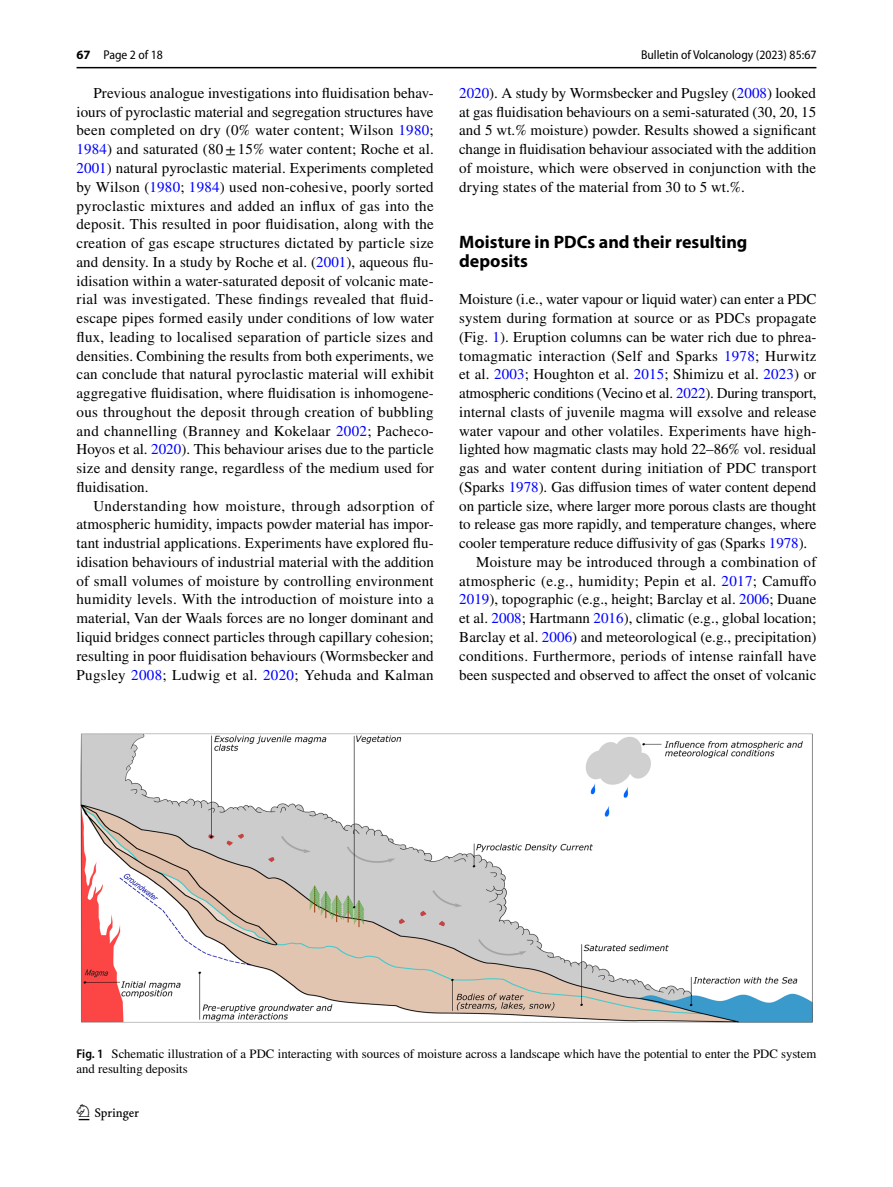
<style>
.page{position:relative;width:893px;height:1187px;background:#fff}
.page>*{position:absolute;margin:0;border:0;box-sizing:border-box;transform-origin:0 0}
.t1{font:22.5px "Springnew Regular 2";color:#000}
.t2{font:700 18px/18.8px "Myriad Pro";color:#000}
.t3{font:15px/18.8px "STIX";letter-spacing:.005em;color:#000;text-align:justify}
.t4{font:15px "STIX";letter-spacing:-.015em;color:#000}
.t5{font:12.75px/15px "STIX";color:#000}
.t6{font:semi-condensed 12.75px "Myriad Pro";color:#000}
.s1{font-weight:700;font-stretch:normal}
.s2{color:#00f}
.s3{font-family:"Myriad Pro";font-weight:600;font-stretch:semi-condensed}
</style>
<div class="page">
<hr style="left:77px;top:67px;width:739px;height:1px;background:#000">
<img style="left:81px;top:733px;width:731px;height:289px">
<p class="t6" style="left:77px;top:48px;width:88px"><span class="s1">67</span> Page 2 of 18</p>
<p class="t3" style="left:77px;top:84px;width:359px;text-indent:17px">Previous analogue investigations into fluidisation behav&shy;iours of pyroclastic material and segregation structures have been completed on dry (0% water content; Wilson <span class="s2">1980</span>; <span class="s2">1984</span>) and saturated (80±15% water content; Roche et al.<br><span class="s2">2001</span>) natural pyroclastic material. Experiments completed by Wilson (<span class="s2">1980</span>; <span class="s2">1984</span>) used non-cohesive, poorly sorted pyroclastic mixtures and added an influx of gas into the deposit. This resulted in poor fluidisation, along with the creation of gas escape structures dictated by particle size and density. In a study by Roche et al. (<span class="s2">2001</span>), aqueous flu&shy;idisation within a water-saturated deposit of volcanic mate&shy;rial was investigated. These findings revealed that fluid&shy;escape pipes formed easily under conditions of low water flux, leading to localised separation of particle sizes and densities. Combining the results from both experiments, we can conclude that natural pyroclastic material will exhibit aggregative fluidisation, where fluidisation is inhomogene&shy;ous throughout the deposit through creation of bubbling and channelling (Branney and Kokelaar <span class="s2">2002</span>; Pacheco-Hoyos et al. <span class="s2">2020</span>). This behaviour arises due to the particle size and density range, regardless of the medium used for fluidisation.</p>
<p class="t3" style="left:77px;top:497px;width:359px;text-indent:17px">Understanding how moisture, through adsorption of atmospheric humidity, impacts powder material has impor&shy;tant industrial applications. Experiments have explored flu&shy;idisation behaviours of industrial material with the addition of small volumes of moisture by controlling environment humidity levels. With the introduction of moisture into a material, Van der Waals forces are no longer dominant and liquid bridges connect particles through capillary cohesion; resulting in poor fluidisation behaviours (Wormsbecker and Pugsley <span class="s2">2008</span>; Ludwig et al. <span class="s2">2020</span>; Yehuda and Kalman</p>
<p class="t6" style="left:641px;top:48px;width:177px">Bulletin of Volcanology (2023) 85:67</p>
<p class="t3" style="left:459px;top:84px;width:359px"><span class="s2">2020</span>). A study by Wormsbecker and Pugsley (<span class="s2">2008</span>) looked at gas fluidisation behaviours on a semi-saturated (30, 20, 15 and 5 wt.% moisture) powder. Results showed a significant change in fluidisation behaviour associated with the addition of moisture, which were observed in conjunction with the drying states of the material from 30 to 5 wt.%.</p>
<p class="t2" style="left:459px;top:232px;width:290px">Moisture in PDCs and their resulting deposits</p>
<p class="t3" style="left:459px;top:291px;width:359px">Moisture (i.e., water vapour or liquid water) can enter a PDC</p>
<p class="t3" style="left:459px;top:309px;width:359px">system during formation at source or as PDCs propagate</p>
<p class="t3" style="left:459px;top:328px;width:359px">(Fig. <span class="s2">1</span>). Eruption columns can be water rich due to phrea-</p>
<p class="t3" style="left:459px;top:347px;width:359px">tomagmatic interaction (Self and Sparks <span class="s2">1978</span>; Hurwitz</p>
<p class="t3" style="left:459px;top:366px;width:359px">et al. <span class="s2">2003</span>; Houghton et al. <span class="s2">2015</span>; Shimizu et al. <span class="s2">2023</span>) or</p>
<p class="t4" style="left:459px;top:383px;width:359px">atmospheric conditions (Vecino et al. <span class="s2">2022</span>). During transport,</p>
<p class="t3" style="left:459px;top:403px;width:359px">internal clasts of juvenile magma will exsolve and release</p>
<p class="t3" style="left:459px;top:422px;width:359px">water vapour and other volatiles. Experiments have high-</p>
<p class="t3" style="left:459px;top:441px;width:359px">lighted how magmatic clasts may hold 22–86% vol. residual</p>
<p class="t3" style="left:459px;top:459px;width:359px">gas and water content during initiation of PDC transport</p>
<p class="t3" style="left:459px;top:478px;width:359px">(Sparks <span class="s2">1978</span>). Gas diffusion times of water content depend</p>
<p class="t3" style="left:459px;top:497px;width:359px">on particle size, where larger more porous clasts are thought</p>
<p class="t3" style="left:459px;top:516px;width:359px">to release gas more rapidly, and temperature changes, where</p>
<p class="t3" style="left:459px;top:534px;width:350px">cooler temperature reduce diffusivity of gas (Sparks <span class="s2">1978</span>).</p>
<p class="t3" style="left:476px;top:553px;width:342px">Moisture may be introduced through a combination of</p>
<p class="t3" style="left:459px;top:572px;width:358px">atmospheric (e.g., humidity; Pepin et al. <span class="s2">2017</span>; Camuffo</p>
<p class="t3" style="left:459px;top:591px;width:359px"><span class="s2">2019</span>), topographic (e.g., height; Barclay et al. <span class="s2">2006</span>; Duane</p>
<p class="t3" style="left:459px;top:609px;width:358px">et al. <span class="s2">2008</span>; Hartmann <span class="s2">2016</span>), climatic (e.g., global location;</p>
<p class="t3" style="left:459px;top:628px;width:359px">Barclay et al. <span class="s2">2006</span>) and meteorological (e.g., precipitation)</p>
<p class="t3" style="left:459px;top:647px;width:359px">conditions. Furthermore, periods of intense rainfall have</p>
<p class="t3" style="left:459px;top:666px;width:359px">been suspected and observed to affect the onset of volcanic</p>
<p class="t5" style="left:77px;top:1046px;width:741px"><span class="s3">Fig. 1</span> Schematic illustration of a PDC interacting with sources of moisture across a landscape which have the potential to enter the PDC system and resulting deposits</p>
<h1 class="t1" style="left:79px;top:1104px;width:62px">1 3</h1>
</div>
